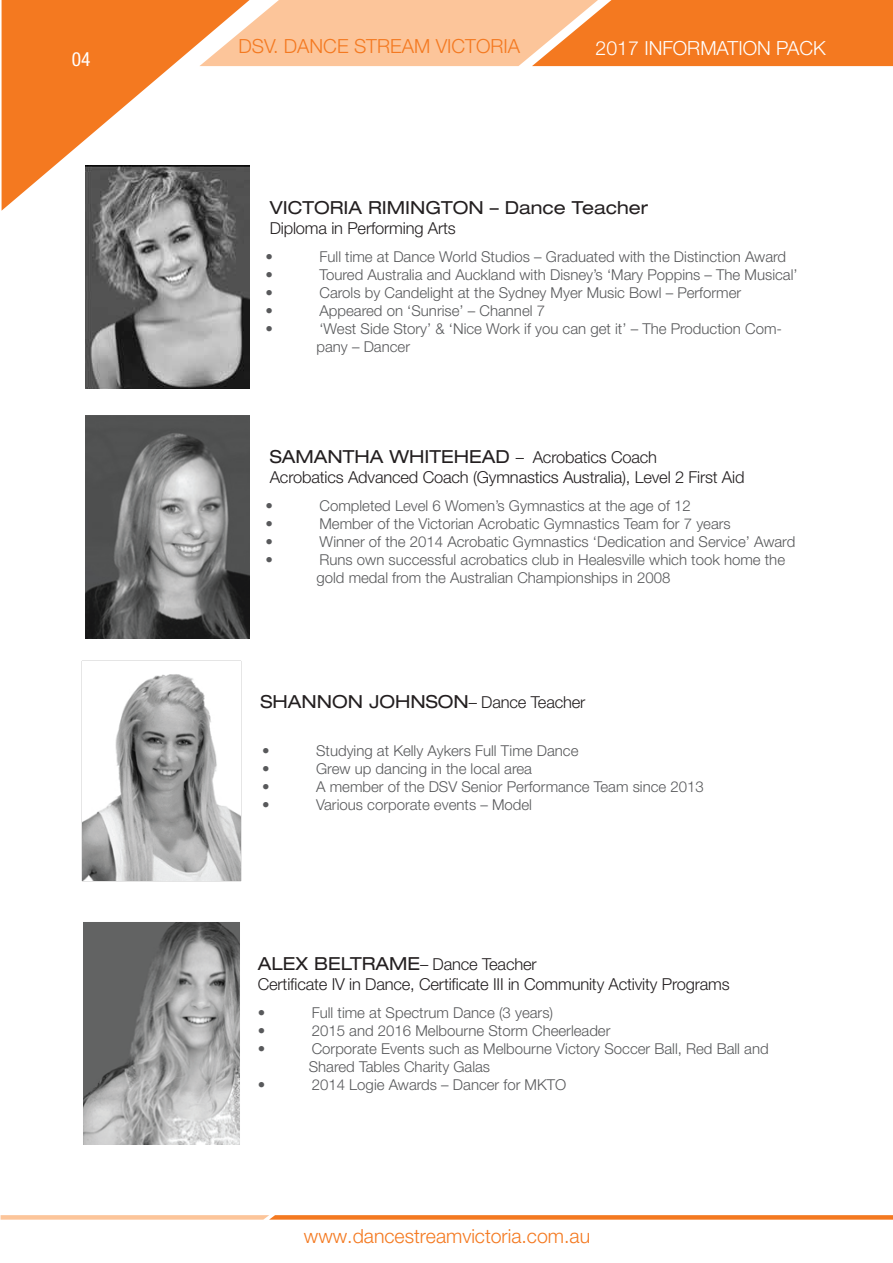
<style>
.page{position:relative;width:893px;height:1263px;background:#fff}
.page>*{position:absolute;margin:0;border:0;box-sizing:border-box;transform-origin:0 0}
.t1{font:300 19.5px "Helvetica Neue LT Pro";color:#f47920}
.t2{font:300 19.5px "Helvetica Neue LT Pro";color:#fff}
.t3{font:condensed 19.5px "Helvetica Neue LT Pro";color:#fff}
.t4{font:expanded 18px "Helvetica Neue LT Pro";color:#231f20}
.t5{font:300 16.5px/19.8px "Helvetica Neue LT Pro";letter-spacing:-.01em;color:#231f20}
.t6{font:300 15px/18px "Helvetica Neue LT Pro";color:#58595b}
.s1{font-weight:300;font-stretch:normal;font-size:16.5px}
.s2{font-weight:400;font-stretch:expanded;font-size:18px}
</style>
<div class="page">
<img style="left:85px;top:165px;width:165px;height:224px">
<img style="left:85px;top:415px;width:165px;height:223px">
<img style="left:81px;top:660px;width:160px;height:221px">
<img style="left:83px;top:922px;width:157px;height:223px">
<svg style="left:249px;top:0;width:644px;height:66px;background:#f8a060"></svg>
<svg style="left:2px;top:0;width:247px;height:211px;fill:#f47920"></svg>
<svg style="left:1px;top:1215px;width:892px;height:5px;background:#f79b57"></svg>
<h1 class="t3" style="left:72px;top:48px;width:20px">04</h1>
<h1 class="t1" style="left:238px;top:34px;width:283px">DSV. DANCE STREAM VICTORIA</h1>
<h1 class="t2" style="left:596px;top:36px;width:232px">2017 INFORMATION PACK</h1>
<p class="t4" style="left:270px;top:197px;width:380px">VICTORIA RIMINGTON – Dance Teacher</p>
<p class="t5" style="left:270px;top:218px;width:187px">Diploma in Performing Arts</p>
<p class="t6" style="left:265px;top:247px;width:9px">•</p>
<p class="t6" style="left:319px;top:247px;width:468px">Full time at Dance World Studios – Graduated with the Distinction Award</p>
<p class="t6" style="left:265px;top:265px;width:9px">•</p>
<p class="t6" style="left:319px;top:265px;width:480px">Toured Australia and Auckland with Disney’s ‘Mary Poppins – The Musical’</p>
<p class="t6" style="left:265px;top:283px;width:9px">•</p>
<p class="t6" style="left:319px;top:283px;width:423px">Carols by Candelight at the Sydney Myer Music Bowl – Performer</p>
<p class="t6" style="left:265px;top:301px;width:9px">•</p>
<p class="t6" style="left:319px;top:301px;width:227px">Appeared on ‘Sunrise’ – Channel 7</p>
<p class="t6" style="left:265px;top:319px;width:9px">•</p>
<p class="t6" style="left:316px;top:319px;width:467px">‘West Side Story’ &amp; ‘Nice Work if you can get it’ – The Production Com&shy;pany – Dancer</p>
<p class="t4" style="left:270px;top:446px;width:389px">SAMANTHA WHITEHEAD <span class="s1">– Acrobatics Coach</span></p>
<p class="t5" style="left:270px;top:467px;width:476px">Acrobatics Advanced Coach (Gymnastics Australia), Level 2 First Aid</p>
<p class="t6" style="left:265px;top:496px;width:9px">•</p>
<p class="t6" style="left:319px;top:496px;width:373px">Completed Level 6 Women’s Gymnastics at the age of 12</p>
<p class="t6" style="left:265px;top:514px;width:9px">•</p>
<p class="t6" style="left:319px;top:514px;width:413px">Member of the Victorian Acrobatic Gymnastics Team for 7 years</p>
<p class="t6" style="left:265px;top:532px;width:9px">•</p>
<p class="t6" style="left:319px;top:532px;width:477px">Winner of the 2014 Acrobatic Gymnastics ‘Dedication and Service’ Award</p>
<p class="t6" style="left:265px;top:550px;width:9px">•</p>
<p class="t6" style="left:316px;top:550px;width:470px">Runs own successful acrobatics club in Healesville which took home the gold medal from the Australian Championships in 2008</p>
<p class="t4" style="left:260px;top:691px;width:326px">SHANNON JOHNSON<span class="s1">– Dance Teacher</span></p>
<p class="t6" style="left:262px;top:741px;width:9px">•</p>
<p class="t6" style="left:316px;top:741px;width:264px">Studying at Kelly Aykers Full Time Dance</p>
<p class="t6" style="left:262px;top:759px;width:9px">•</p>
<p class="t6" style="left:316px;top:759px;width:217px">Grew up dancing in the local area</p>
<p class="t6" style="left:262px;top:777px;width:9px">•</p>
<p class="t6" style="left:316px;top:777px;width:389px">A member of the DSV Senior Performance Team since 2013</p>
<p class="t6" style="left:262px;top:795px;width:9px">•</p>
<p class="t6" style="left:316px;top:795px;width:217px">Various corporate events – Model</p>
<p class="t5" style="left:258px;top:954px;width:473px"><span class="s2">ALEX BELTRAME</span>– Dance Teacher<br>Certificate IV in Dance, Certificate III in Community Activity Programs</p>
<p class="t6" style="left:258px;top:1003px;width:9px">•</p>
<p class="t6" style="left:312px;top:1003px;width:243px">Full time at Spectrum Dance (3 years)</p>
<p class="t6" style="left:258px;top:1021px;width:9px">•</p>
<p class="t6" style="left:312px;top:1021px;width:300px">2015 and 2016 Melbourne Storm Cheerleader</p>
<p class="t6" style="left:258px;top:1039px;width:9px">•</p>
<p class="t6" style="left:309px;top:1039px;width:461px">Corporate Events such as Melbourne Victory Soccer Ball, Red Ball and<br>Shared Tables Charity Galas</p>
<p class="t6" style="left:258px;top:1075px;width:9px">•</p>
<p class="t6" style="left:312px;top:1075px;width:256px">2014 Logie Awards – Dancer for MKTO</p>
<h1 class="t1" style="left:304px;top:1224px;width:288px">www.dancestreamvictoria.com.au</h1>
</div>
